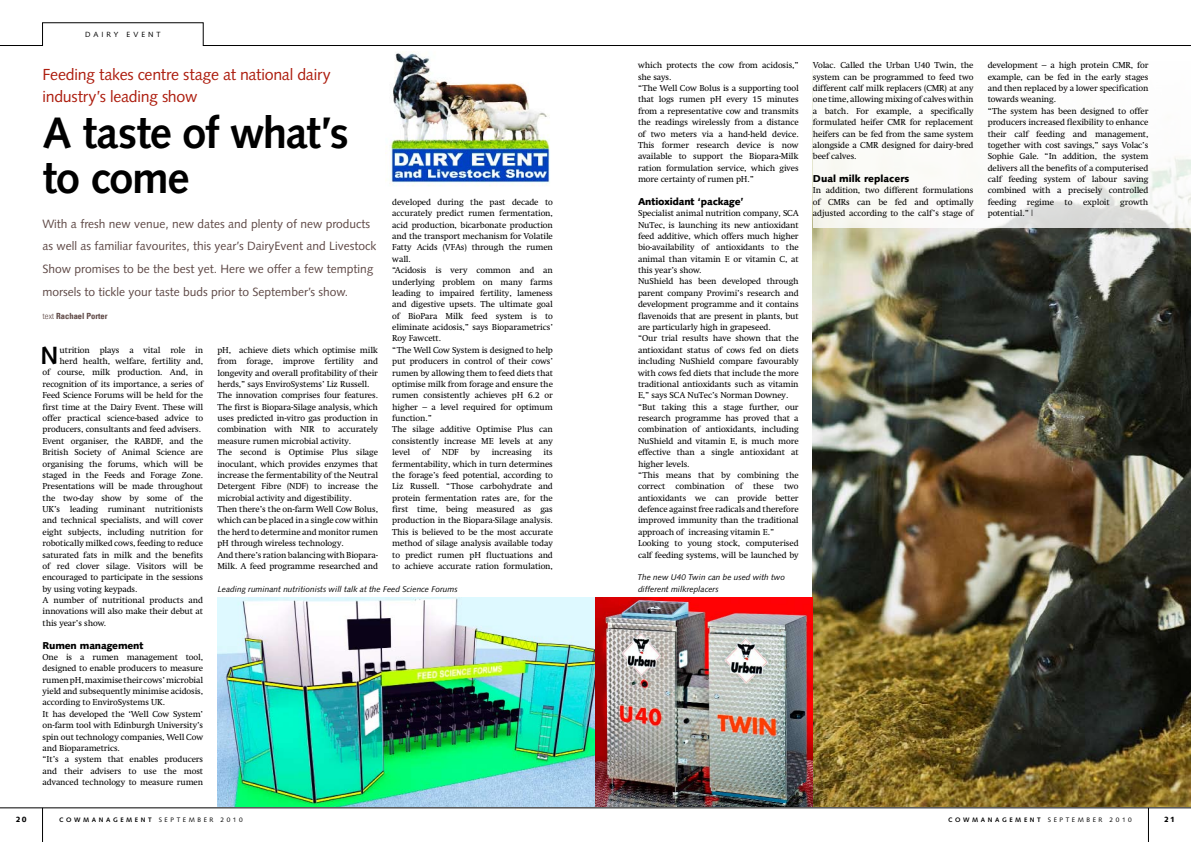
<style>
.page{position:relative;width:1191px;height:842px;background:#fff}
.page>*{position:absolute;margin:0;border:0;box-sizing:border-box;transform-origin:0 0}
.t1{font:700 44px/45.5px "Syntax LT Pro";letter-spacing:-.03em;color:#000}
.t2{font:700 24.9px "Syntax LT Pro";color:#000}
.t3{font:16px/22.8px "Syntax LT Pro";letter-spacing:-.02em;color:#ad1d0e}
.t4{font:12px/22.8px "Syntax LT Pro";color:#5e4845}
.t5{font:900 10px "Syntax LT Pro";letter-spacing:-.015em;color:#000}
.t6{font:8.8px/11.4px "Swift LT Pro";letter-spacing:-.015em;color:#000}
.t7{font:8.5px "Univers Com 67 Bold Cond";color:#5e4845}
.t8{font:italic 8.3px/11.4px "Syntax LT Pro";color:#000}
.t9{font:7.5px "Syntax LT Pro";letter-spacing:.4em;color:#000}
.t10{font:900 7.5px "Syntax LT Pro";color:#000}
.t11{font:6.5px "Syntax LT Pro";letter-spacing:.4em;color:#000}
.t12{font:700 6.5px "Syntax LT Pro";letter-spacing:.4em;color:#000}
.s1{font-family:"Univers Com 47 Light Cond"}
.s2{font-family:"Univers LT Pro 45";font-weight:300}
</style>
<div class="page">
<img style="left:813px;top:228px;width:378px;height:579px">
<img style="left:386px;top:51px;width:164px;height:135px">
<img style="left:217px;top:597px;width:596px;height:210px">
<svg style="left:0;top:22px;width:1191px;height:24px"></svg>
<svg style="left:0;top:807px;width:1191px;height:2px;background:#7e7e7e"></svg>
<hr style="left:42px;top:808px;width:1px;height:34px;background:#000">
<hr style="left:1148px;top:808px;width:1px;height:34px;background:#000">
<p class="t9" style="left:85px;top:30px;width:77px">d airy e ve nt</p>
<p class="t6" style="left:638px;top:60px;width:162px">which protects the cow from acidosis,” she says.<br>“The Well Cow Bolus is a supporting tool that logs rumen pH every 15 minutes from a representative cow and transmits the readings wirelessly from a distance of two meters via a hand-held device.<br>This former research device is now available to support the Biopara-Milk ration formulation service, which gives more certainty of rumen pH.”</p>
<p class="t5" style="left:638px;top:195px;width:107px">Antioxidant ‘package’</p>
<p class="t6" style="left:638px;top:207px;width:162px">Specialist animal nutrition company, SCA NuTec, is launching its new antioxidant feed additive, which offers much higher bio-availability of antioxidants to the animal than vitamin E or vitamin C, at this year’s show.<br>NuShield has been developed through parent company Provimi’s research and development programme and it contains flavenoids that are present in plants, but are particularly high in grapeseed.<br>“Our trial results have shown that the antioxidant status of cows fed on diets including NuShield compare favourably with cows fed diets that include the more traditional antioxidants such as vitamin E,” says SCA NuTec’s Norman Downey. “But taking this a stage further, our research programme has proved that a combination of antioxidants, including NuShield and vitamin E, is much more effective than a single antioxidant at higher levels.<br>“This means that by combining the correct combination of these two antioxidants we can provide better defence against free radicals and therefore improved immunity than the traditional approach of increasing vitamin E.” Looking to young stock, computerised calf feeding systems, will be launched by</p>
<h3 class="t3" style="left:43px;top:63px;width:290px">Feeding takes centre stage at national dairy industry’s leading show</h3>
<h1 class="t1" style="left:43px;top:110px;width:308px">A TASTE OF WHAT’S<br>TO COME</h1>
<p class="t6" style="left:392px;top:196px;width:162px">developed during the past decade to accurately predict rumen fermentation, acid production, bicarbonate production and the transport mechanism for Volatile Fatty Acids (VFAs) through the rumen wall.<br>“Acidosis is very common and an underlying problem on many farms leading to impaired fertility, lameness and digestive upsets. The ultimate goal of BioPara Milk feed system is to eliminate acidosis,” says Bioparametrics’ Roy Fawcett.<br>“The Well Cow System is designed to help put producers in control of their cows’ rumen by allowing them to feed diets that optimise milk from forage and ensure the rumen consistently achieves pH 6.2 or higher – a level required for optimum function.”<br>The silage additive Optimise Plus can consistently increase ME levels at any level</p>
<p class="t4" style="left:43px;top:212px;width:335px">With a fresh new venue, new dates and plenty of new products as well as familiar favourites, this year’s DairyEvent and Livestock Show promises to be the best yet. Here we offer a few tempting morsels to tickle your taste buds prior to September’s show.</p>
<p class="t7" style="left:43px;top:310px;width:67px"><span class="s1">text</span> Rachael Porter</p>
<h2 class="t2" style="left:41px;top:341px;width:19px">N</h2>
<p class="t6" style="left:60px;top:344px;width:145px">utrition plays a vital role in</p>
<p class="t6" style="left:217px;top:344px;width:162px">pH, achieve diets which optimise milk from forage, improve fertility and longevity and overall profitability of their herds,” says EnviroSystems’ Liz Russell.<br>The innovation comprises four features.<br>The first is Biopara-Silage analysis, which uses predicted in-vitro gas production in combination with NIR to accurately measure rumen microbial activity.<br>The second is Optimise Plus silage inoculant, which provides enzymes that increase the fermentability of the Neutral Detergent Fibre (NDF) to increase the microbial activity and digestibility.<br>Then there’s the on-farm Well Cow Bolus, which can be placed in a single cow within the herd to determine and monitor rumen pH through wireless technology.<br>And there’s ration balancing with Biopara-Milk. A feed programme researched and</p>
<p class="t6" style="left:60px;top:355px;width:145px">herd health, welfare, fertility and,</p>
<p class="t6" style="left:43px;top:367px;width:162px">of course, milk production. And, in</p>
<p class="t6" style="left:43px;top:378px;width:162px">recognition of its importance, a series of</p>
<p class="t6" style="left:43px;top:390px;width:162px">Feed Science Forums will be held for the</p>
<p class="t6" style="left:43px;top:401px;width:162px">first time at the Dairy Event. These will</p>
<p class="t6" style="left:43px;top:412px;width:162px">offer practical science-based advice to</p>
<p class="t6" style="left:43px;top:424px;width:160px">producers, consultants and feed advisers.</p>
<p class="t6" style="left:43px;top:435px;width:162px">Event organiser, the RABDF, and the</p>
<p class="t6" style="left:43px;top:446px;width:162px">British Society of Animal Science are</p>
<p class="t6" style="left:43px;top:458px;width:162px">organising the forums, which will be</p>
<p class="t6" style="left:43px;top:469px;width:162px">staged in the Feeds and Forage Zone.</p>
<p class="t6" style="left:43px;top:481px;width:162px">Presentations will be made throughout</p>
<p class="t6" style="left:43px;top:492px;width:162px">the two-day show by some of the</p>
<p class="t6" style="left:43px;top:503px;width:162px">UK’s leading ruminant nutritionists</p>
<p class="t6" style="left:43px;top:515px;width:162px">and technical specialists, and will cover</p>
<p class="t6" style="left:43px;top:526px;width:162px">eight subjects, including nutrition for</p>
<p class="t6" style="left:43px;top:537px;width:162px">robotically milked cows, feeding to reduce</p>
<p class="t6" style="left:43px;top:549px;width:162px">saturated fats in milk and the benefits</p>
<p class="t6" style="left:43px;top:560px;width:162px">of red clover silage. Visitors will be</p>
<p class="t6" style="left:43px;top:572px;width:162px">encouraged to participate in the sessions</p>
<p class="t6" style="left:43px;top:583px;width:96px">by using voting keypads.</p>
<p class="t6" style="left:43px;top:594px;width:162px">A number of nutritional products and</p>
<p class="t6" style="left:43px;top:606px;width:162px">innovations will also make their debut at</p>
<p class="t6" style="left:43px;top:617px;width:65px">this year’s show.</p>
<p class="t5" style="left:43px;top:639px;width:102px">Rumen management</p>
<p class="t6" style="left:43px;top:651px;width:162px">One is a rumen management tool, designed to enable producers to measure rumen pH, maximise their cows’ microbial yield and subsequently minimise acidosis, according to EnviroSystems UK.<br>It has developed the ‘Well Cow System’ on-farm tool with Edinburgh University’s spin out technology companies, Well Cow and Bioparametrics.<br>“It’s a system that enables producers and their advisers to use the most advanced technology to measure rumen</p>
<p class="t6" style="left:422px;top:446px;width:9px">of</p>
<p class="t6" style="left:442px;top:446px;width:18px">NDF</p>
<p class="t6" style="left:470px;top:446px;width:11px">by</p>
<p class="t6" style="left:492px;top:446px;width:41px">increasing</p>
<p class="t6" style="left:392px;top:446px;width:162px;text-align:justify;text-indent:151px">its fermentability, which in turn determines the forage’s feed potential, according to Liz Russell. “Those carbohydrate and protein fermentation rates are, for the first time, being measured as gas production in the Biopara-Silage analysis.<br>This is believed to be the most accurate method of silage analysis available today to predict rumen pH fluctuations and to achieve accurate ration formulation,</p>
<p class="t8" style="left:218px;top:583px;width:241px">Leading ruminant nutritionists will talk at the Feed Science Forums</p>
<p class="t8" style="left:637px;top:572px;width:149px">The new U40 Twin can be used with two different milkreplacers</p>
<p class="t6" style="left:813px;top:60px;width:162px;text-align:justify">Volac. Called the Urban U40 Twin, the system can be programmed to feed two different calf milk replacers (CMR) at any one time, allowing mixing of calves within a batch. For example, a specifically formulated heifer CMR for replacement heifers can be fed from the same system alongside a CMR designed for dairy-bred beef calves.</p>
<p class="t5" style="left:813px;top:173px;width:98px">Dual milk replacers</p>
<p class="t6" style="left:813px;top:185px;width:162px;text-align:justify">In addition, two different formulations of CMRs can be fed and optimally adjusted according to the calf’s stage of</p>
<p class="t6" style="left:987px;top:60px;width:162px">development – a high protein CMR, for example, can be fed in the early stages and then replaced by a lower specification towards weaning.<br>“The system has been designed to offer producers increased flexibility to enhance their calf feeding and management, together with cost savings,” says Volac’s Sophie Gale. “In addition, the system delivers all the benefits of a computerised calf feeding system of labour saving combined with a precisely controlled feeding regime to exploit growth potential.” <span class="s2">l</span></p>
<p class="t10" style="left:16px;top:815px;width:12px">20</p>
<p class="t12" style="left:59px;top:816px;width:40px">COWMANA</p>
<p class="t11" style="left:1047px;top:815px;width:86px">se pte mbe r 2010</p>
<p class="t10" style="left:1164px;top:815px;width:12px">21</p>
<p class="t12" style="left:59px;top:816px;width:47px">VEETEELT</p>
<p class="t11" style="left:112px;top:815px;width:95px">januari 1/2 2009</p>
<p class="t12" style="left:1002px;top:816px;width:29px">GE MENT</p>
<p class="t11" style="left:1038px;top:815px;width:65px">januari 1/2</p>
<p class="t11" style="left:1122px;top:815px;width:11px">0 9</p>
<p class="t12" style="left:113px;top:816px;width:29px">GE MENT</p>
<p class="t11" style="left:159px;top:815px;width:86px">se pte mbe r 2010</p>
<p class="t12" style="left:948px;top:816px;width:85px">COWMANAVEETEELT</p>
</div>
